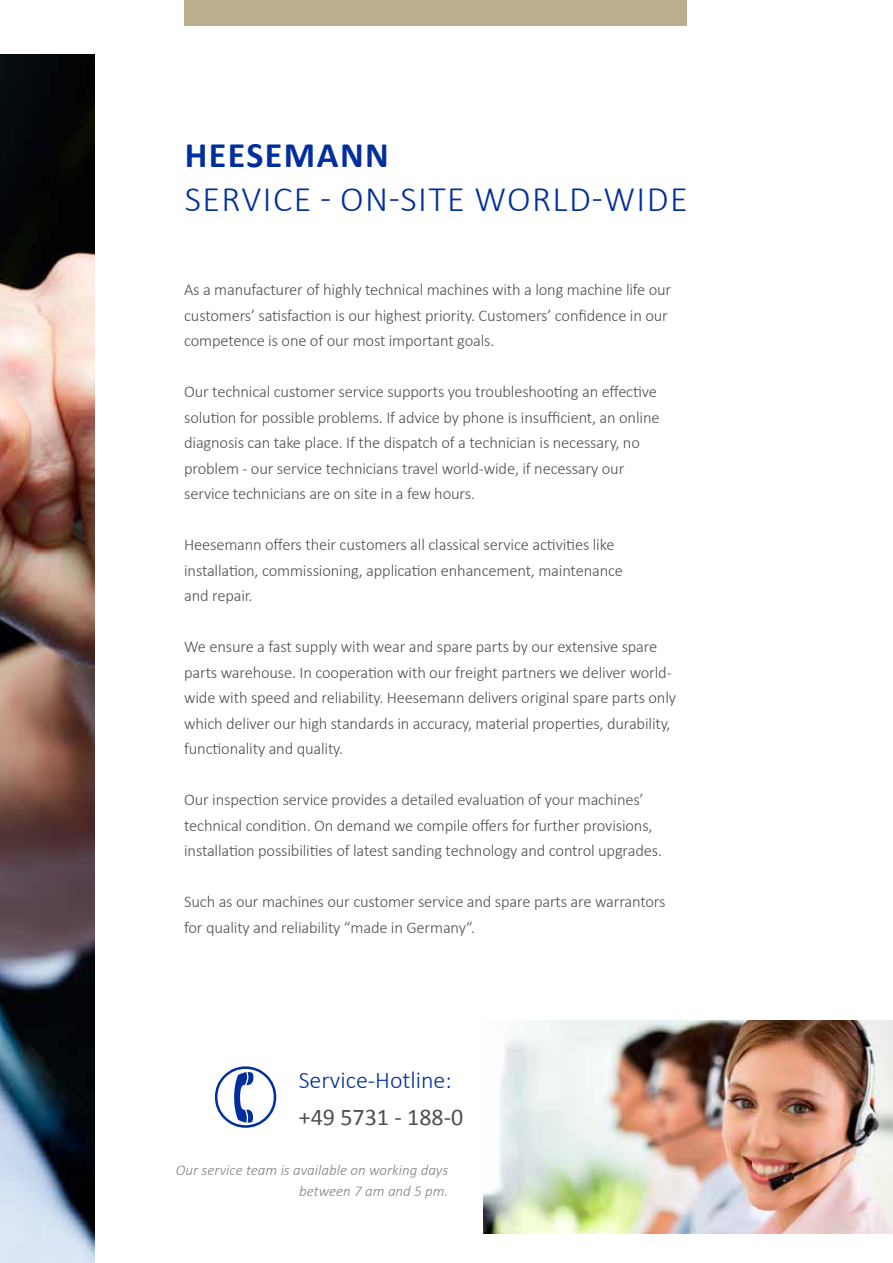
<style>
.page{position:relative;width:893px;height:1263px;background:#fff}
.page>*{position:absolute;margin:0;border:0;box-sizing:border-box;transform-origin:0 0}
.t1{font:300 36px "Calibri";letter-spacing:.04em;color:#002f9d}
.t2{font:700 36px "Calibri";letter-spacing:.04em;color:#002f9d}
.t3{font:300 24px "Calibri";color:#002f9d}
.t4{font:24px "Calibri";color:#504f53}
.t5{font:300 16.5px/25.5px "Calibri";letter-spacing:-.01em;color:#504f53}
.t6{font:italic 300 15px/21px "Calibri";color:#818084;text-align:right}
</style>
<div class="page">
<div style="left:184px;top:0;width:503px;height:26px;background:#bcae8d"></div>
<img style="left:483px;top:1020px;width:410px;height:213px">
<img style="left:0;top:54px;width:94px;height:1209px">
<h1 class="t2" style="left:185px;top:132px;width:201px">HEESEMANN</h1>
<h1 class="t1" style="left:185px;top:176px;width:232px">Service - on-site</h1>
<h1 class="t1" style="left:474px;top:176px;width:26px">wor</h1>
<h1 class="t1" style="left:553px;top:176px;width:73px">ld-wide</h1>
<p class="t5" style="left:184px;top:277px;width:489px">As a manufacturer of highly technical machines with a long machine life our customers’ satisfaction is our highest priority. Customers’ confidence in our competence is one of our most important goals.</p>
<p class="t5" style="left:184px;top:379px;width:477px">Our technical customer service supports you troubleshooting an effective solution for possible problems. If advice by phone is insufficient, an online diagnosis can take place. If the dispatch of a technician is necessary, no problem - our service technicians travel world-wide, if necessary our service technicians are on site in a few hours.</p>
<p class="t5" style="left:184px;top:532px;width:440px">Heesemann offers their customers all classical service activities like installation, commissioning, application enhancement, maintenance and repair.</p>
<p class="t5" style="left:184px;top:634px;width:493px">We ensure a fast supply with wear and spare parts by our extensive spare parts warehouse. In cooperation with our freight partners we deliver world&shy;wide with speed and reliability. Heesemann delivers original spare parts only which deliver our high standards in accuracy, material properties, durability, functionality and quality.</p>
<p class="t5" style="left:184px;top:787px;width:479px">Our inspection service provides a detailed evaluation of your machines’ technical condition. On demand we compile offers for further provisions, installation possibilities of latest sanding technology and control upgrades.</p>
<p class="t5" style="left:184px;top:889px;width:483px">Such as our machines our customer service and spare parts are warrantors for quality and reliability “made in Germany“.</p>
<h2 class="t3" style="left:299px;top:1065px;width:155px">Service-Hotline:</h2>
<h2 class="t4" style="left:299px;top:1102px;width:166px">+49 5731 - 188-0</h2>
<p class="t6" style="left:176px;top:1160px;width:274px">Our service team is available on working days between 7 am and 5 pm.</p>
</div>
